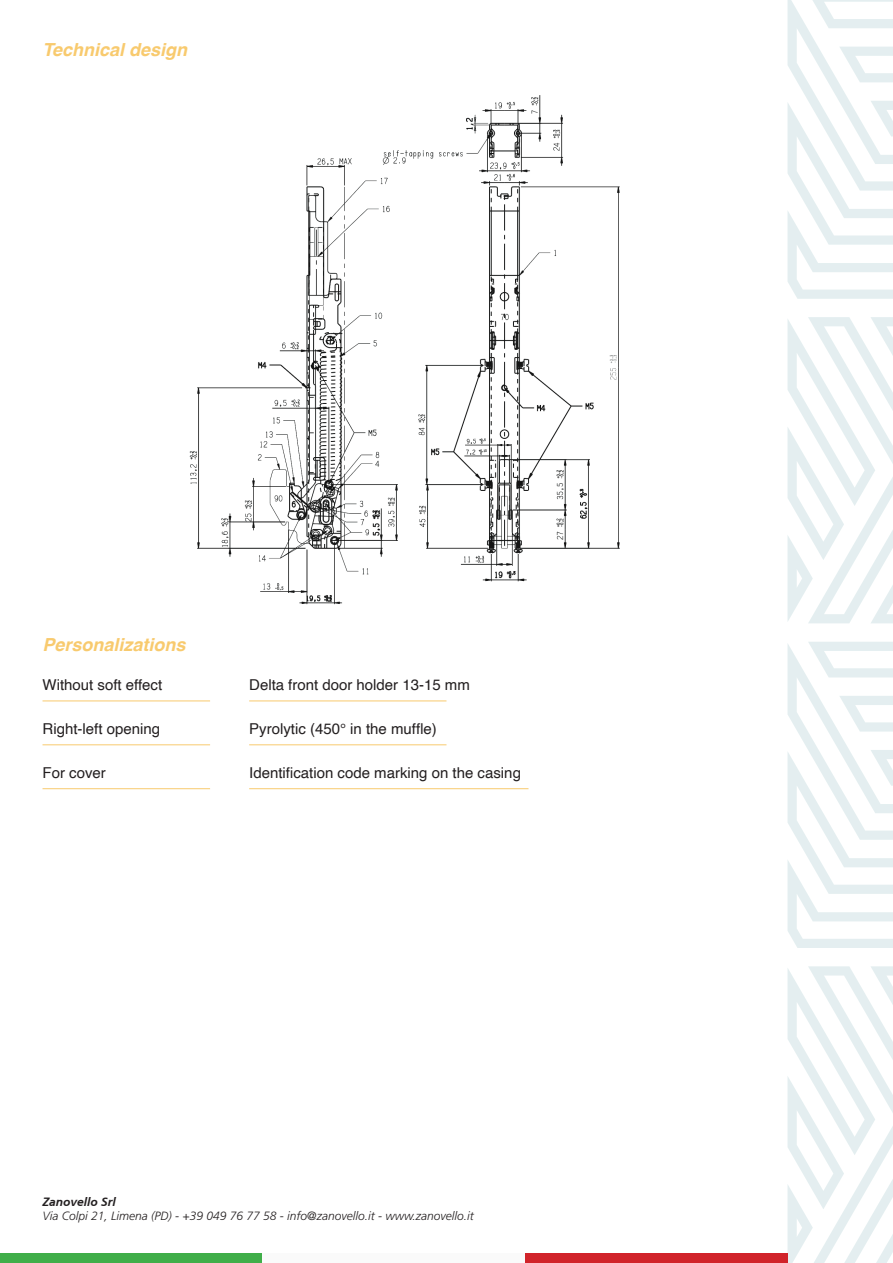
<style>
.page{position:relative;width:893px;height:1263px;background:#fff}
.page>*{position:absolute;margin:0;border:0;box-sizing:border-box;transform-origin:0 0}
.t1{font:italic 700 18px "Helvetica";color:#f8ca6e}
.t2{font:15px "Helvetica";color:#231f20}
.t3{font:italic 300 12px "Frutiger LT Std";color:#231f20}
.t4{font:italic 700 12px "Frutiger CE";color:#231f20}
</style>
<div class="page">
<svg style="left:787px;top:0;width:106px;height:1263px"></svg>
<img style="left:189px;top:95px;width:431px;height:510px">
<div style="left:0;top:1253px;width:262px;height:10px;background:#40ae49"></div>
<div style="left:262px;top:1253px;width:263px;height:10px;background:#fafafa"></div>
<div style="left:525px;top:1253px;width:262px;height:10px;background:#d1232a"></div>
<hr style="left:43px;top:700px;width:167px;height:1px;background:#f8ca6e">
<hr style="left:249px;top:700px;width:197px;height:1px;background:#f8ca6e">
<hr style="left:249px;top:744px;width:197px;height:1px;background:#f8ca6e">
<hr style="left:43px;top:744px;width:167px;height:1px;background:#f8ca6e">
<hr style="left:249px;top:788px;width:279px;height:1px;background:#f8ca6e">
<hr style="left:43px;top:788px;width:167px;height:1px;background:#f8ca6e">
<p class="t1" style="left:43px;top:35px;width:146px">Technical design</p>
<p class="t1" style="left:43px;top:629px;width:145px">Personalizations</p>
<p class="t2" style="left:43px;top:673px;width:121px">Without soft effect</p>
<p class="t2" style="left:249px;top:673px;width:222px">Delta front door holder 13-15 mm</p>
<p class="t2" style="left:43px;top:717px;width:119px">Right-left opening</p>
<p class="t2" style="left:249px;top:717px;width:189px">Pyrolytic (450° in the muffle)</p>
<p class="t2" style="left:43px;top:761px;width:65px">For cover</p>
<p class="t2" style="left:249px;top:761px;width:273px">Identification code marking on the casing</p>
<p class="t4" style="left:43px;top:1195px;width:75px">Zanovello Srl</p>
<p class="t3" style="left:43px;top:1209px;width:433px">Via Colpi 21, Limena (PD) - +39 049 76 77 58 - info@zanovello.it - www.zanovello.it</p>
</div>
